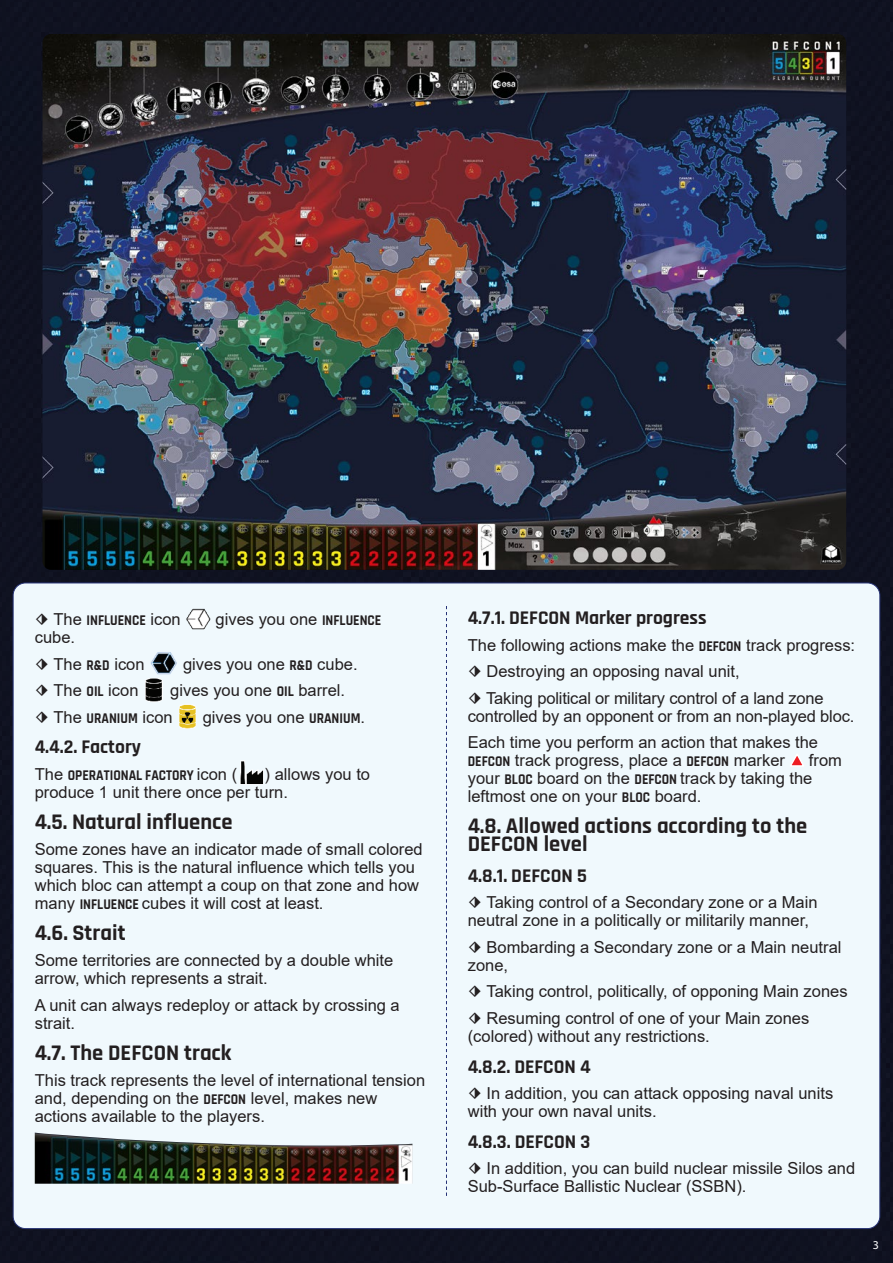
<style>
.page{position:relative;width:893px;height:1263px;background:#0f1221}
.page>*{position:absolute;margin:0;border:0;box-sizing:border-box;transform-origin:0 0}
.t1{font:700 22.5px/18px "Rajdhani";color:#231f20}
.t2{font:700 19.5px "Rajdhani";color:#231f20}
.t3{font:16.5px/18px "Arial";color:#231f20}
.t4{font:700 15px "Rajdhani";color:#231f20;scale:.9 1}
.t5{font:12px "Myriad Pro";color:#fff}
.s1{font-family:"Arial";font-weight:400;font-size:16.5px}
.s2{font-family:"Rajdhani";font-weight:700;font-size:15px}
</style>
<div class="page">
<div style="left:13px;top:583px;width:867px;height:645px;background:#f0f9fd;border-radius:12px"></div>
<img style="left:186px;top:608px;width:25px;height:22px">
<img style="left:150px;top:652px;width:27px;height:23px">
<img style="left:145px;top:678px;width:18px;height:24px">
<img style="left:179px;top:704px;width:17px;height:25px">
<img style="left:240px;top:760px;width:24px;height:24px">
<img style="left:35px;top:1132px;width:377px;height:52px">
<svg style="left:790px;top:754px;width:14px;height:13px"></svg>
<svg style="left:446px;top:606px;width:1px;height:590px"></svg>
<img style="left:43px;top:34px;width:803px;height:536px">
<p class="t4" style="left:35px;top:611px;width:164px">⬗ <span class="s1">The</span> INFLUENCE <span class="s1">icon</span></p>
<p class="t3" style="left:216px;top:610px;width:167px">gives you one <span class="s2">INFLUENCE</span></p>
<p class="t3" style="left:35px;top:624px;width:111px;line-height:26.5px">cube.<br>⬗ The <span class="s2">R&amp;D</span> icon</p>
<p class="t3" style="left:183px;top:655px;width:176px">gives you one <span class="s2">R&amp;D</span> cube.</p>
<p class="t3" style="left:35px;top:681px;width:105px">⬗ The <span class="s2">OIL</span> icon</p>
<p class="t3" style="left:35px;top:677px;width:312px;line-height:26.5px;text-indent:136px">gives you one <span class="s2">OIL</span> barrel. ⬗ The <span class="s2">URANIUM</span> icon</p>
<p class="t3" style="left:203px;top:708px;width:164px">gives you one <span class="s2">URANIUM</span>.</p>
<p class="t2" style="left:35px;top:735px;width:108px">4.4.2. Factory</p>
<p class="t4" style="left:35px;top:766px;width:226px"><span class="s1">The</span> OPERATIONAL FACTORY <span class="s1">icon (</span></p>
<p class="t3" style="left:35px;top:765px;width:337px;text-indent:230px">) allows you to produce 1 unit there once per turn.</p>
<h1 class="t1" style="left:35px;top:813px;width:199px">4.5. Natural influence</h1>
<p class="t3" style="left:35px;top:840px;width:389px">Some zones have an indicator made of small colored squares. This is the natural influence which tells you which bloc can attempt a coup on that zone and how many <span class="s2">INFLUENCE</span> cubes it will cost at least.</p>
<h1 class="t1" style="left:35px;top:924px;width:92px">4.6. Strait</h1>
<p class="t3" style="left:35px;top:951px;width:360px">Some territories are connected by a double white arrow, which represents a strait.</p>
<p class="t3" style="left:35px;top:996px;width:366px">A unit can always redeploy or attack by crossing a strait.</p>
<h1 class="t1" style="left:35px;top:1044px;width:198px">4.7. The DEFCON track</h1>
<p class="t3" style="left:35px;top:1071px;width:392px">This track represents the level of international tension and, depending on the <span class="s2">DEFCON</span> level, makes new actions available to the players.</p>
<p class="t2" style="left:468px;top:606px;width:240px">4.7.1. DEFCON Marker progress</p>
<p class="t3" style="left:468px;top:631px;width:389px;line-height:26.5px">The following actions make the <span class="s2">DEFCON</span> track progress: ⬗ Destroying an opposing naval unit,<br>⬗ Taking political or military control of a land zone</p>
<p class="t3" style="left:468px;top:702px;width:388px;line-height:26.5px">controlled by an opponent or from an non-played bloc.<br>Each time you perform an action that makes the</p>
<p class="t3" style="left:468px;top:751px;width:319px"><span class="s2">DEFCON</span> track progress, place a <span class="s2">DEFCON</span> marker</p>
<p class="t3" style="left:468px;top:751px;width:376px;text-indent:341px">from your <span class="s2">BLOC</span> board on the <span class="s2">DEFCON</span> track by taking the leftmost one on your <span class="s2">BLOC</span> board.</p>
<h1 class="t1" style="left:468px;top:817px;width:341px">4.8. Allowed actions according to the<br>DEFCON level</h1>
<p class="t2" style="left:468px;top:864px;width:121px">4.8.1. DEFCON 5</p>
<p class="t3" style="left:468px;top:893px;width:351px">⬗ Taking control of a Secondary zone or a Main neutral zone in a politically or militarily manner,</p>
<p class="t3" style="left:468px;top:938px;width:375px">⬗ Bombarding a Secondary zone or a Main neutral zone,</p>
<p class="t3" style="left:468px;top:978px;width:381px;line-height:26.5px">⬗ Taking control, politically, of opponing Main zones ⬗ Resuming control of one of your Main zones</p>
<p class="t3" style="left:468px;top:1027px;width:244px">(colored) without any restrictions.</p>
<p class="t2" style="left:468px;top:1054px;width:125px">4.8.2. DEFCON 4</p>
<p class="t3" style="left:468px;top:1084px;width:367px">⬗ In addition, you can attack opposing naval units with your own naval units.</p>
<p class="t2" style="left:468px;top:1130px;width:124px">4.8.3. DEFCON 3</p>
<p class="t3" style="left:468px;top:1159px;width:389px">⬗ In addition, you can build nuclear missile Silos and<br>Sub-Surface Ballistic Nuclear (SSBN).</p>
<p class="t5" style="left:873px;top:1238px;width:8px">3</p>
</div>
